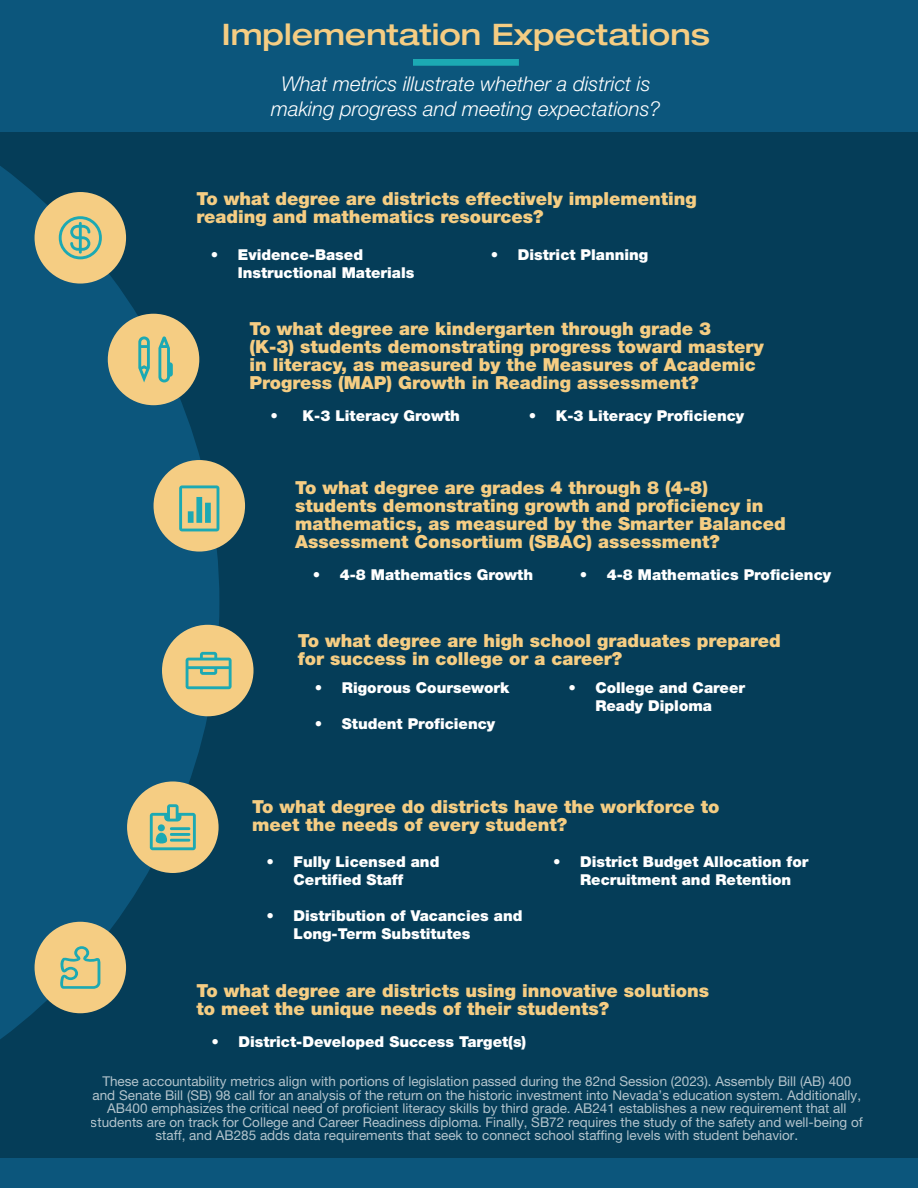
<style>
.page{position:relative;width:918px;height:1188px;background:#053d58}
.page>*{position:absolute;margin:0;border:0;box-sizing:border-box;transform-origin:0 0}
.t1{font:500 expanded 29.7px "Helvetica Neue LT Pro";color:#f5cd83}
.t2{font:italic 300 20.4px/24.5px "Helvetica Neue LT Pro";color:#fff;text-align:center}
.t3{font:900 18px/18px "Helvetica Neue LT Pro";color:#f5cd83}
.t4{font:900 15px/18px "Helvetica Neue LT Pro";color:#fff}
.t5{font:13.5px/13.5px "Helvetica Neue LT Pro";color:#fff;text-align:center}
</style>
<div class="page">
<div style="left:0;top:0;width:918px;height:132px;background:#0c567c"></div>
<div style="left:0;top:1158px;width:918px;height:30px;background:#0c567c"></div>
<svg style="left:0;top:166px;width:219px;height:873px;fill:#0c567c"></svg>
<div style="left:413px;top:59px;width:106px;height:7px;background:#1ca9b3"></div>
<div style="left:35px;top:192px;width:91px;height:92px;background:#f5cd83;border-radius:50%"></div>
<div style="left:108px;top:314px;width:91px;height:91px;background:#f5cd83;border-radius:50%"></div>
<div style="left:154px;top:460px;width:91px;height:92px;background:#f5cd83;border-radius:50%"></div>
<div style="left:162px;top:625px;width:92px;height:91px;background:#f5cd83;border-radius:50%"></div>
<div style="left:127px;top:781px;width:92px;height:92px;background:#f5cd83;border-radius:50%"></div>
<div style="left:35px;top:922px;width:91px;height:91px;background:#f5cd83;border-radius:50%"></div>
<svg style="left:186px;top:652px;width:46px;height:37px"></svg>
<svg style="left:138px;top:336px;width:35px;height:46px"></svg>
<svg style="left:179px;top:485px;width:40px;height:46px"></svg>
<svg style="left:150px;top:804px;width:46px;height:46px"></svg>
<svg style="left:59px;top:216px;width:43px;height:43px"></svg>
<svg style="left:60px;top:946px;width:40px;height:43px"></svg>
<h1 class="t1" style="left:222px;top:16px;width:490px">Implementation Expectations</h1>
<p class="t2" style="left:271px;top:72px;width:391px">What metrics illustrate whether a district is making progress and meeting expectations?</p>
<p class="t3" style="left:196px;top:190px;width:502px">To what degree are districts effectively implementing reading and mathematics resources?</p>
<p class="t4" style="left:238px;top:246px;width:178px;text-indent:-27px">• Evidence-Based<br>Instructional Materials</p>
<p class="t4" style="left:491px;top:246px;width:159px">• District Planning</p>
<p class="t3" style="left:249px;top:320px;width:516px">To what degree are kindergarten through grade 3<br>(K-3) students demonstrating progress toward mastery in literacy, as measured by the Measures of Academic Progress (MAP) Growth in Reading assessment?</p>
<p class="t4" style="left:271px;top:406px;width:191px">• K-3 Literacy Growth</p>
<p class="t4" style="left:529px;top:406px;width:217px">• K-3 Literacy Proficiency</p>
<p class="t3" style="left:295px;top:479px;width:492px">To what degree are grades 4 through 8 (4-8) students demonstrating growth and proficiency in mathematics, as measured by the Smarter Balanced Assessment Consortium (SBAC) assessment?</p>
<p class="t4" style="left:313px;top:565px;width:222px">• 4-8 Mathematics Growth</p>
<p class="t4" style="left:580px;top:565px;width:253px">• 4-8 Mathematics Proficiency</p>
<p class="t3" style="left:298px;top:631px;width:485px">To what degree are high school graduates prepared for success in college or a career?</p>
<p class="t4" style="left:315px;top:678px;width:196px">• Rigorous Coursework</p>
<p class="t4" style="left:315px;top:714px;width:182px">• Student Proficiency</p>
<p class="t4" style="left:568px;top:678px;width:178px;text-align:center">• College and Career<br>Ready Diploma</p>
<p class="t3" style="left:252px;top:798px;width:469px">To what degree do districts have the workforce to meet the needs of every student?</p>
<p class="t4" style="left:294px;top:853px;width:147px;text-indent:-27px">• Fully Licensed and<br>Certified Staff</p>
<p class="t4" style="left:294px;top:907px;width:230px;text-indent:-27px">• Distribution of Vacancies and<br>Long-Term Substitutes</p>
<p class="t4" style="left:580px;top:853px;width:230px;text-indent:-27px">• District Budget Allocation for<br>Recruitment and Retention</p>
<p class="t3" style="left:196px;top:982px;width:514px">To what degree are districts using innovative solutions to meet the unique needs of their students?</p>
<p class="t4" style="left:212px;top:1033px;width:316px">• District-Developed Success Target(s)</p>
<p class="t5" style="left:91px;top:1074px;width:774px">These accountability metrics align with portions of legislation passed during the 82nd Session (2023). Assembly Bill (AB) 400 and Senate Bill (SB) 98 call for an analysis of the return on the historic investment into Nevada’s education system. Additionally, AB400 emphasizes the critical need of proficient literacy skills by third grade. AB241 establishes a new requirement that all students are on track for College and Career Readiness diploma. Finally, SB72 requires the study of the safety and well-being of staff, and AB285 adds data requirements that seek to connect school staffing levels with student behavior.</p>
</div>
